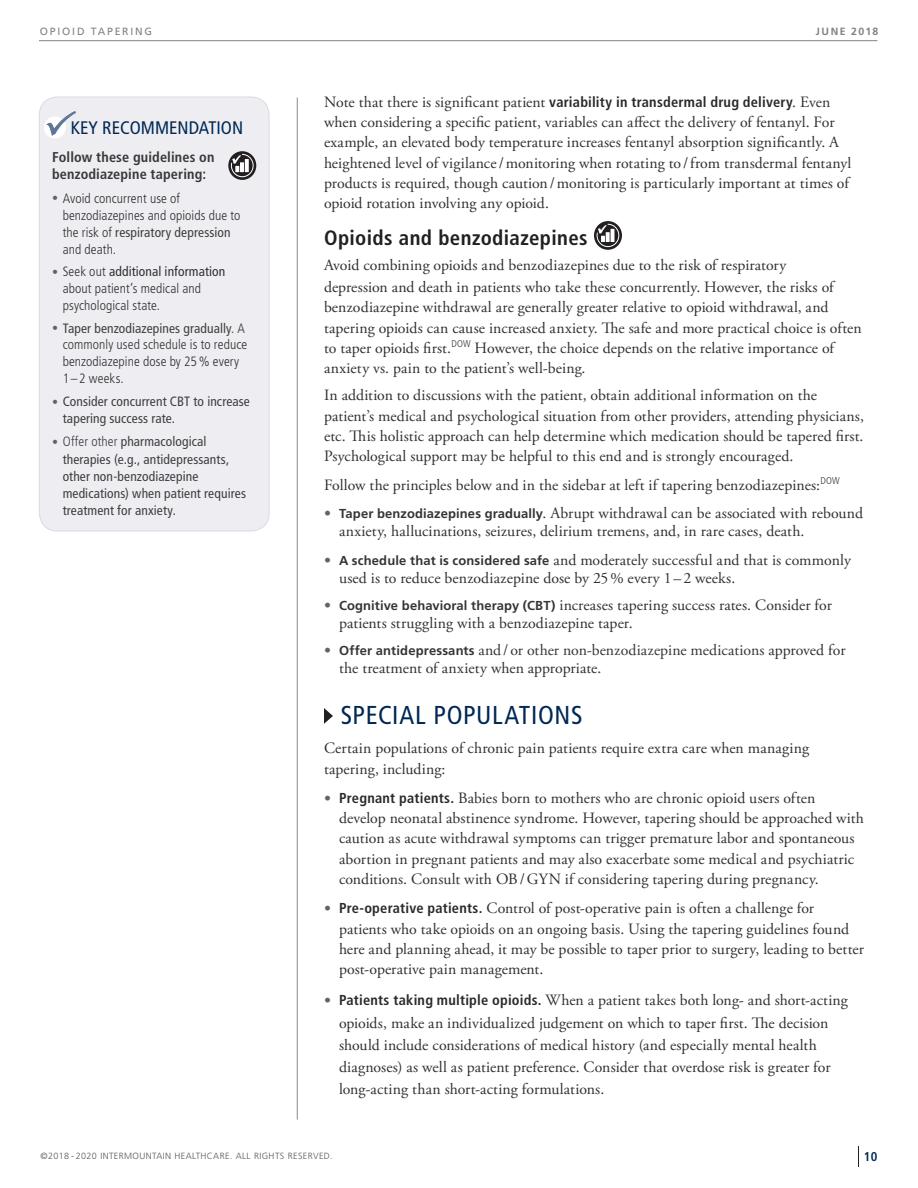
<style>
.page{position:relative;width:918px;height:1188px;background:#fff}
.page>*{position:absolute;margin:0;border:0;box-sizing:border-box;transform-origin:0 0}
.main_head_1{font:condensed 25.8px "Frutiger LT Std";letter-spacing:.025em;color:#002855}
.main_head_2{font:700 condensed 20.85px "Frutiger LT Std";letter-spacing:.02em;color:#231f20}
.side_bar_head_1{font:condensed 18.15px "Frutiger LT Std";color:#002855}
.main_body_text{font:15.75px/20.2px "Adobe Garamond Pro";letter-spacing:.005em;color:#312f30}
.main_body_text_-_int{font:15.75px/20.2px "Adobe Garamond Pro";letter-spacing:.005em;color:#312f30}
.side_bar_main_body_t{font:700 condensed 14.25px/17.2px "Frutiger LT Std";letter-spacing:.01em;color:#383839}
.t1{font:300 condensed 13.5px/16.8px "Frutiger LT Std";letter-spacing:.005em;color:#312f30}
.t2{font:condensed 13.5px/17.2px "Frutiger LT Std";letter-spacing:.01em;color:#3e3e3f}
.t3{font:700 condensed 12.75px "Frutiger LT Std";color:#002855}
.t4{font:10.5px "Frutiger LT Std";letter-spacing:.17em;color:#808285}
.t5{font:700 10.5px "Frutiger LT Std";letter-spacing:.145em;color:#808285}
.t6{font:300 9px "Frutiger LT Std";letter-spacing:.04em;color:#57585a}
.s1{font-size:12px;color:#636366}
.s2{font-weight:400;color:#3e3e3f}
.s3{font-weight:400}
.s4{font-weight:400;font-size:12px;color:#636366}
.s5{color:#3e3e3f}
.s6{color:#363536}
.s7{font-weight:300;font-size:12px;color:#636366}
.s8{font-weight:300}
.s9{font-family:"Frutiger LT Std";font-weight:700;font-stretch:condensed;font-size:14.4px;color:#2b292a}
.s10{font-family:"Frutiger LT Std";font-weight:700;font-stretch:condensed;font-size:14.1px;color:#636366}
.s11{font-family:"Frutiger LT Std";font-weight:700;font-size:12.9px;color:#363536}
</style>
<div class="page">
<hr style="left:39px;top:40px;width:839px;height:1px;background:#808285">
<hr style="left:297px;top:98px;width:1px;height:1022px;background:#8a8c8f">
<svg style="left:324px;top:708px;width:9px;height:16px"></svg>
<svg style="left:594px;top:221px;width:28px;height:29px"></svg>
<svg style="left:596px;top:223px;width:24px;height:25px"></svg>
<div style="left:39px;top:97px;width:230px;height:434px;background:#eeeef2;border-radius:18px"></div>
<div style="left:39px;top:97px;width:230px;height:434px;border:1px solid #d7dbe4;border-radius:18px"></div>
<div style="left:44px;top:116px;width:22px;height:23px;background:#fff;border-radius:50%"></div>
<svg style="left:46px;top:111px;width:30px;height:26px"></svg>
<svg style="left:228px;top:151px;width:28px;height:29px"></svg>
<svg style="left:230px;top:153px;width:24px;height:25px"></svg>
<p class="t4" style="left:40px;top:25px;width:114px">OPIOID TAPERING</p>
<p class="t5" style="left:816px;top:25px;width:64px">JUNE 2018</p>
<p class="side_bar_head_1" style="left:71px;top:117px;width:174px">KEY RECOMMENDATION</p>
<p class="side_bar_main_body_t" style="left:52px;top:149px;width:164px">Follow these guidelines on benzodiazepine tapering:</p>
<p class="t1" style="left:63px;top:190px;width:179px;text-indent:-10px"><span class="s1">•</span> Avoid concurrent use of benzodiazepines and opioids due to the risk of <span class="s2">respiratory depression </span>and death.</p>
<p class="t1" style="left:63px;top:263px;width:164px;text-indent:-10px"><span class="s1">•</span> Seek out <span class="s3">additional information </span>about patient’s medical and psychological state.</p>
<p class="t1" style="left:63px;top:320px;width:186px;text-indent:-10px"><span class="s4">•</span> <span class="s2">Taper benzodiazepines gradually</span><span class="s5">.</span> <span class="s6">A commonly used schedule</span> is to reduce benzodiazepine dose by 25% every<br>1–2 weeks.</p>
<p class="t2" style="left:63px;top:393px;width:189px;text-indent:-10px"><span class="s1">•</span> Consider concurrent CBT to increase tapering success rate.</p>
<p class="t2" style="left:63px;top:433px;width:185px;text-indent:-10px"><span class="s7">•</span> <span class="s8">Offer other</span> pharmacological therapies (e.g., antidepressants, other non-benzodiazepine medications) when patient requires treatment for anxiety.</p>
<p class="main_body_text" style="left:324px;top:92px;width:529px">Note that there is significant patient <span class="s9">variability in transdermal drug delivery</span>. Even when considering a specific patient, variables can affect the delivery of fentanyl. For example, an elevated body temperature increases fentanyl absorption significantly. A heightened level of vigilance/monitoring when rotating to /from transdermal fentanyl products is required, though caution/monitoring is particularly important at times of opioid rotation involving any opioid.</p>
<p class="main_head_2" style="left:324px;top:225px;width:265px">Opioids and benzodiazepines</p>
<p class="main_body_text_-_int" style="left:324px;top:255px;width:511px;line-height:22.2px">Avoid combining opioids and benzodiazepines due to the risk of respiratory depression and death in patients who take these concurrently. However, the risks of</p>
<p class="main_body_text_-_int" style="left:324px;top:298px;width:539px">benzodiazepine withdrawal are generally greater relative to opioid withdrawal, and tapering opioids can cause increased anxiety. The safe and more practical choice is often to taper opioids first.<sup>DOW</sup> However, the choice depends on the relative importance of anxiety vs. pain to the patient’s well-being.</p>
<p class="main_body_text_-_int" style="left:324px;top:386px;width:542px">In addition to discussions with the patient, obtain additional information on the patient’s medical and psychological situation from other providers, attending physicians, etc. This holistic approach can help determine which medication should be tapered first.<br>Psychological support may be helpful to this end and is strongly encouraged.</p>
<p class="main_body_text_-_int" style="left:324px;top:476px;width:517px">Follow the principles below and in the sidebar at left if tapering benzodiazepines:<sup>DOW</sup></p>
<p class="main_body_text" style="left:339px;top:504px;width:526px;line-height:18px;text-indent:-15px"><span class="s10">•</span> <span class="s11">Taper benzodiazepines gradually</span>. Abrupt withdrawal can be associated with rebound anxiety, hallucinations, seizures, delirium tremens, and, in rare cases, death.</p>
<p class="main_body_text" style="left:339px;top:552px;width:514px;line-height:18px;text-indent:-15px"><span class="s10">•</span> <span class="s11">A schedule that is considered safe</span> and moderately successful and that is commonly used is to reduce benzodiazepine dose by 25% every 1– 2 weeks.</p>
<p class="main_body_text" style="left:339px;top:597px;width:494px;line-height:18px;text-indent:-15px"><span class="s10">•</span> <span class="s11">Cognitive behavioral therapy (CBT)</span> increases tapering success rates. Consider for patients struggling with a benzodiazepine taper.</p>
<p class="main_body_text" style="left:339px;top:642px;width:508px;line-height:18px;text-indent:-15px"><span class="s10">•</span> <span class="s11">Offer antidepressants</span> <span class="s6">and/ or other non-benzodiazepine medications</span> approved for the treatment of anxiety when appropriate.</p>
<p class="main_head_1" style="left:341px;top:700px;width:243px">SPECIAL POPULATIONS</p>
<p class="main_body_text" style="left:324px;top:739px;width:487px">Certain populations of chronic pain patients require extra care when managing tapering, including:</p>
<p class="main_body_text" style="left:339px;top:788px;width:527px;text-indent:-15px"><span class="s10">•</span> <span class="s9">Pregnant patients.</span> Babies born to mothers who are chronic opioid users often develop neonatal abstinence syndrome. However, tapering should be approached with caution as acute withdrawal symptoms can trigger premature labor and spontaneous abortion in pregnant patients and may also exacerbate some medical and psychiatric conditions. Consult with OB/GYN if considering tapering during pregnancy.</p>
<p class="main_body_text" style="left:339px;top:899px;width:527px;text-indent:-15px"><span class="s10">•</span> <span class="s9">Pre-operative patients.</span> Control of post-operative pain is often a challenge for patients who take opioids on an ongoing basis. Using the tapering guidelines found here and planning ahead, it may be possible to taper prior to surgery, leading to better post-operative pain management.</p>
<p class="main_body_text" style="left:339px;top:990px;width:511px;line-height:22.2px;text-indent:-15px"><span class="s10">•</span> <span class="s9">Patients taking multiple opioids.</span> When a patient takes both long- and short-acting opioids, make an individualized judgement on which to taper first. The decision should include considerations of medical history (and especially mental health diagnoses) as well as patient preference. Consider that overdose risk is greater for long-acting than short-acting formulations.</p>
<p class="t6" style="left:40px;top:1151px;width:294px">©2018 - 2020 INTERMOUNTAIN HEALTHCARE. ALL RIGHTS RESERVED.</p>
<p class="t3" style="left:864px;top:1149px;width:15px">10</p>
</div>
